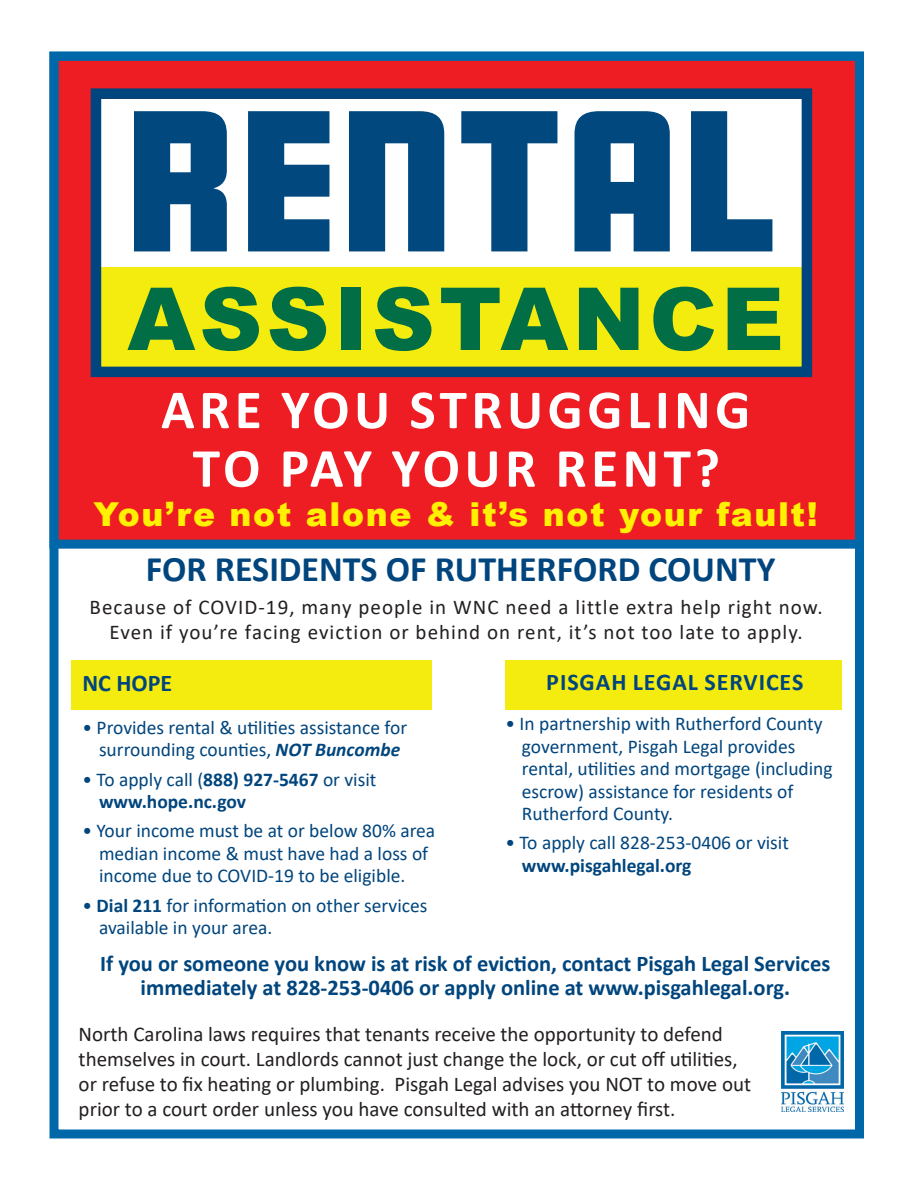
<style>
.page{position:relative;width:918px;height:1188px;background:#fff}
.page>*{position:absolute;margin:0;border:0;box-sizing:border-box;transform-origin:0 0}
.t1{font:900 175.5px "Amboy";letter-spacing:.04em;color:#00487d}
.t2{font:900 87px "Arial";letter-spacing:.05em;color:#016e45}
.t3{font:700 55.5px "Calibri";letter-spacing:.08em;color:#fff}
.t4{font:700 36px "Calibri";color:#00457d}
.t5{font:900 33px "Arial";letter-spacing:.05em;color:#fff101}
.t6{font:700 24px "Calibri";letter-spacing:.04em;color:#00457d}
.t7{font:700 22.5px/24px "Calibri";color:#00457d;text-align:center}
.t8{font:21px/25.2px "Calibri";color:#231f20}
.t9{font:21px/25.2px "Calibri";letter-spacing:.05em;color:#231f20;text-align:center}
.t10{font:19.5px/22.5px "Calibri";color:#00457d}
.t11{font:700 19.5px/22.5px "Calibri";color:#00457d}
.s1{font-weight:700;font-style:italic}
.s2{font-weight:400}
.s3{font-weight:700}
</style>
<div class="page">
<div style="left:50px;top:52px;width:814px;height:497px;background:#ee1d23;border:9px solid #0068a9"></div>
<div style="left:99px;top:99px;width:704px;height:169px;background:#fff"></div>
<div style="left:99px;top:268px;width:704px;height:104px;background:#f4ec0f"></div>
<div style="left:91px;top:88px;width:721px;height:289px;border:10px solid #00457d"></div>
<div style="left:50px;top:52px;width:814px;height:1086px;border:9px solid #0068a9"></div>
<div style="left:71px;top:660px;width:361px;height:50px;background:#f4ec0f"></div>
<div style="left:505px;top:660px;width:337px;height:50px;background:#f4ec0f"></div>
<img style="left:781px;top:1031px;width:62px;height:80px">
<p class="t1" style="left:127px;top:79px;width:651px">RENTAL</p>
<p class="t2" style="left:127px;top:256px;width:658px">ASSISTANCE</p>
<p class="t3" style="left:161px;top:370px;width:591px">ARE YOU STRUGGLING</p>
<p class="t3" style="left:193px;top:429px;width:529px">TO PAY YOUR RENT?</p>
<p class="t5" style="left:93px;top:490px;width:726px">You’re not alone &amp; it’s not your fault!</p>
<p class="t4" style="left:146px;top:544px;width:631px">FOR RESIDENTS OF RUTHERFORD COUNTY</p>
<p class="t9" style="left:90px;top:594px;width:735px">Because of COVID-19, many people in WNC need a little extra help right now.<br>Even if you’re facing eviction or behind on rent, it’s not too late to apply.</p>
<p class="t6" style="left:82px;top:666px;width:91px">NC HOPE</p>
<p class="t10" style="left:82px;top:716px;width:326px;text-align:center">• Provides rental &amp; utilities assistance for surrounding counties, <span class="s1">NOT Buncombe</span></p>
<p class="t11" style="left:99px;top:768px;width:279px;text-indent:-16px"><span class="s2">• To apply call (</span>888) 927-5467 <span class="s2">or visit </span>www.hope.nc.gov</p>
<p class="t10" style="left:99px;top:819px;width:338px;text-indent:-16px">• Your income must be at or below 80% area median income &amp; must have had a loss of income due to COVID-19 to be eligible.</p>
<p class="t10" style="left:99px;top:893px;width:330px;text-indent:-16px">• <span class="s3">Dial 211</span> for information on other services available in your area.</p>
<p class="t6" style="left:546px;top:665px;width:259px">PISGAH LEGAL SERVICES</p>
<p class="t10" style="left:522px;top:712px;width:312px;text-indent:-16px">• In partnership with Rutherford County government, Pisgah Legal provides rental, utilities and mortgage (including escrow) assistance for residents of Rutherford County.</p>
<p class="t10" style="left:522px;top:831px;width:268px;text-indent:-16px">• To apply call 828-253-0406 or visit <span class="s3">www.pisgahlegal.org</span></p>
<p class="t7" style="left:100px;top:952px;width:732px">If you or someone you know is at risk of eviction, contact Pisgah Legal Services immediately at 828-253-0406 or apply online at www.pisgahlegal.org.</p>
<p class="t8" style="left:79px;top:1021px;width:674px">North Carolina laws requires that tenants receive the opportunity to defend themselves in court. Landlords cannot just change the lock, or cut off utilities, or refuse to fix heating or plumbing. Pisgah Legal advises you NOT to move out prior to a court order unless you have consulted with an attorney first.</p>
</div>
